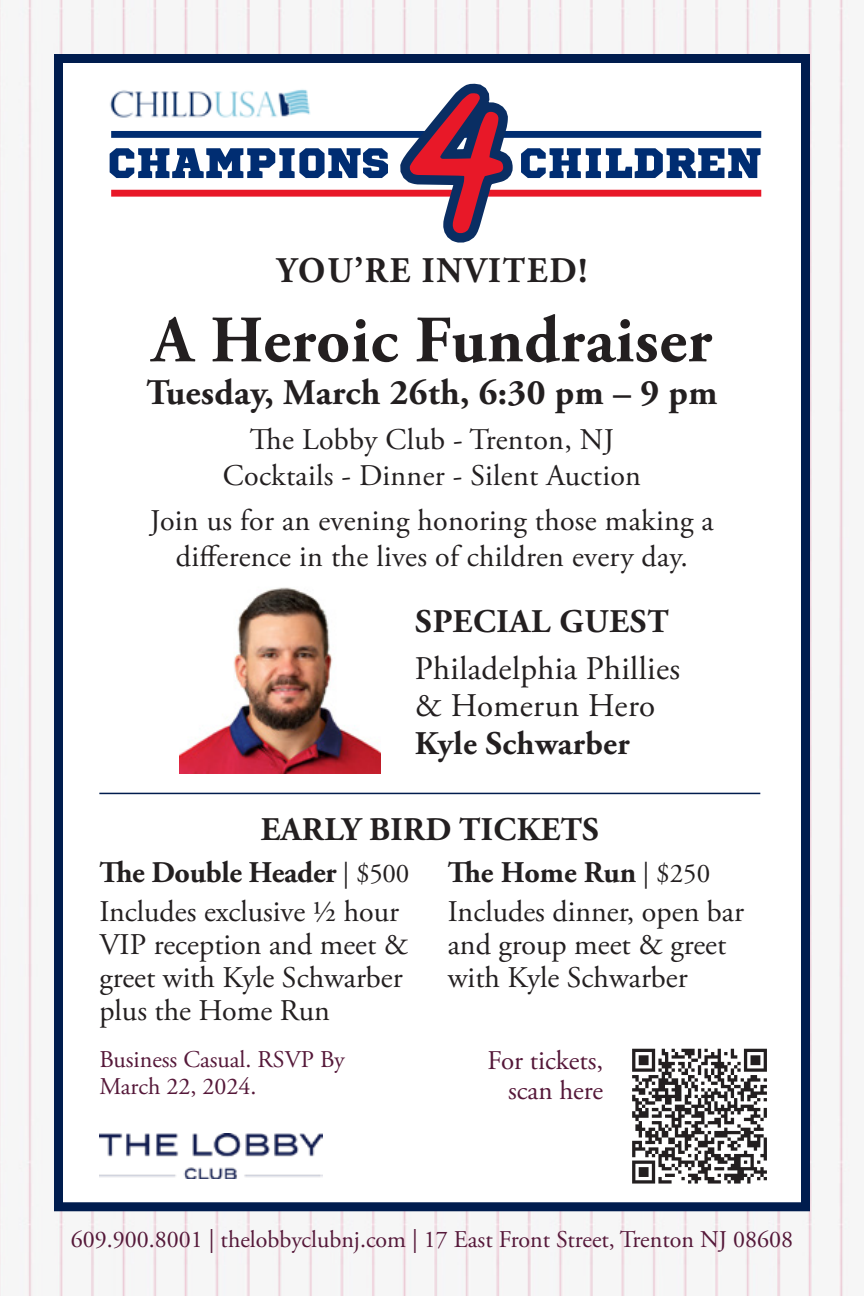
<style>
.page{position:relative;width:864px;height:1296px;background:#fff}
.page>*{position:absolute;margin:0;border:0;box-sizing:border-box;transform-origin:0 0}
.description{font:700 66px "Adobe Garamond Pro";letter-spacing:.01em;color:#231f20}
.description-2{font:700 36px "Adobe Garamond Pro";letter-spacing:.01em;color:#231f20}
.description-3{font:700 36px "Adobe Garamond Pro";letter-spacing:.055em;color:#231f20;scale:.96 1}
.description-4{font:700 33px "Adobe Garamond Pro";letter-spacing:.015em;color:#231f20}
.description-5{font:33px/37.5px "Adobe Garamond Pro";letter-spacing:.01em;color:#231f20}
.description-6{font:30px/33px "Adobe Garamond Pro";color:#231f20}
.description-7{font:700 30px "Adobe Garamond Pro";letter-spacing:-.01em;color:#231f20}
.body{font:27px/30px "Adobe Garamond Pro";color:#551839;text-align:right}
.body-2{font:24px/27px "Adobe Garamond Pro";color:#551839}
.s1{font-weight:400;font-size:27px}
</style>
<div class="page">
<img style="left:0;top:0;width:850px;height:1296px">
<div style="left:54px;top:54px;width:756px;height:1157px;background:#fff;border:9px solid #001c4e"></div>
<svg style="left:110px;top:83px;width:651px;height:160px"></svg>
<img style="left:179px;top:587px;width:202px;height:186px">
<hr style="left:99px;top:793px;width:661px;height:1px;background:#001c4e">
<svg style="left:632px;top:1049px;width:135px;height:135px"></svg>
<img style="left:99px;top:1133px;width:224px;height:45px">
<p class="description-3" style="left:277px;top:250px;width:325px">YOU’RE INVITED!</p>
<p class="description" style="left:152px;top:302px;width:562px">A Heroic Fundraiser</p>
<p class="description-2" style="left:147px;top:372px;width:572px">Tuesday, March 26th, 6:30 pm – 9 pm</p>
<p class="description-6" style="left:250px;top:425px;width:366px">The Lobby Club - Trenton, NJ</p>
<p class="description-6" style="left:223px;top:461px;width:420px">Cocktails - Dinner - Silent Auction</p>
<p class="description-6" style="left:150px;top:504px;width:565px;line-height:36px;text-align:center">Join us for an evening honoring those making a difference in the lives of children every day.</p>
<p class="description-4" style="left:415px;top:602px;width:255px">SPECIAL GUEST</p>
<p class="description-5" style="left:415px;top:651px;width:267px">Philadelphia Phillies &amp; Homerun Hero</p>
<p class="description-4" style="left:415px;top:724px;width:216px">Kyle Schwarber</p>
<p class="description-4" style="left:261px;top:810px;width:339px">EARLY BIRD TICKETS</p>
<p class="description-7" style="left:99px;top:855px;width:311px">The Double Header <span class="s1">| $500</span></p>
<p class="description-6" style="left:99px;top:896px;width:311px">Includes exclusive ½ hour<br>VIP reception and meet &amp; greet with Kyle Schwarber plus the Home Run</p>
<p class="description-7" style="left:448px;top:855px;width:264px">The Home Run <span class="s1">| $250</span></p>
<p class="description-6" style="left:448px;top:896px;width:298px">Includes dinner, open bar and group meet &amp; greet with Kyle Schwarber</p>
<p class="body-2" style="left:99px;top:1047px;width:247px">Business Casual. RSVP By<br>March 22, 2024.</p>
<p class="body" style="left:487px;top:1047px;width:117px">For tickets, scan here</p>
<p class="body-2" style="left:71px;top:1226px;width:724px">609.900.8001 | thelobbyclubnj.com | 17 East Front Street, Trenton NJ 08608</p>
</div>
